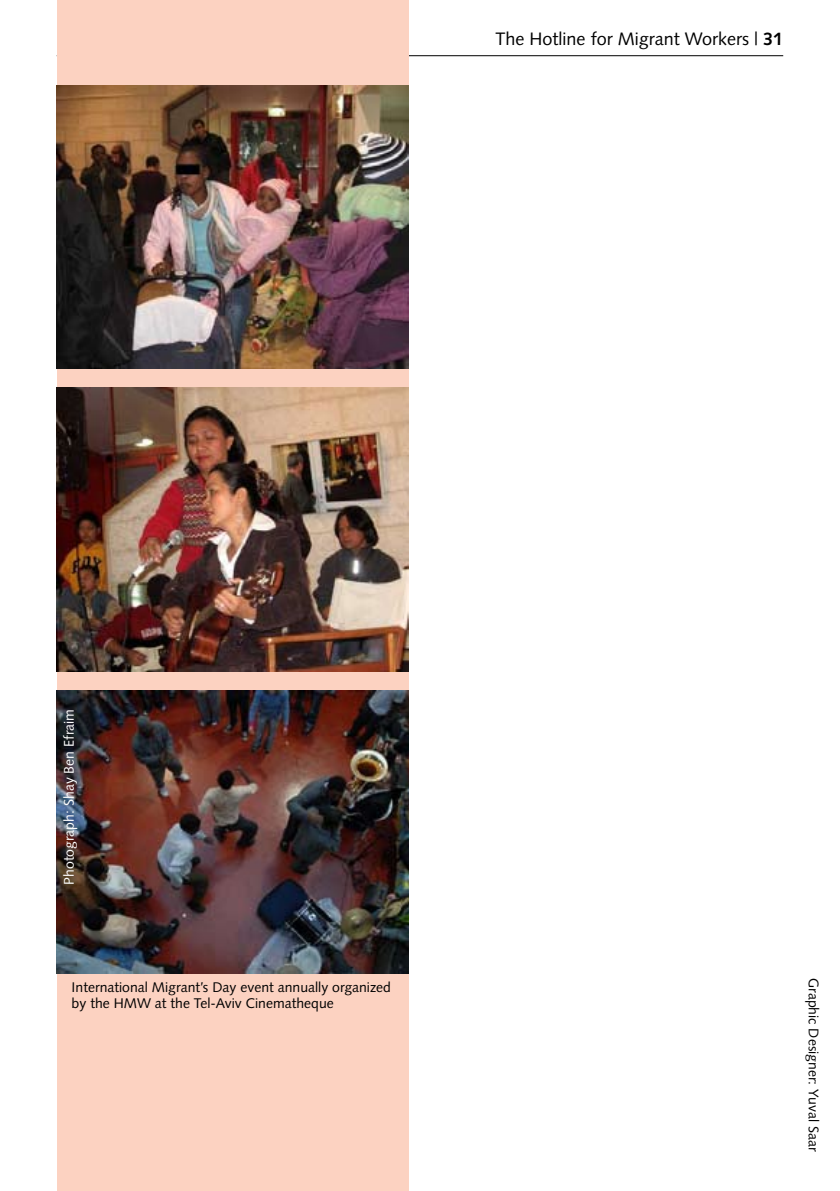
<style>
.page{position:relative;width:840px;height:1191px;background:#fff}
.page>*{position:absolute;margin:0;border:0;box-sizing:border-box;transform-origin:0 0}
.t1{font:18px "Syntax";color:#000}
.t2{font:14px/16px "Syntax";color:#000}
.t3{font:14px "Syntax";color:#fff}
.s1{font-weight:700}
</style>
<div class="page">
<hr style="left:57px;top:55px;width:725px;height:1px;background:#000">
<div style="left:57px;top:0;width:351px;height:1191px;background:#fcd2c1"></div>
<img style="left:57px;top:85px;width:351px;height:284px">
<img style="left:57px;top:387px;width:351px;height:284px">
<img style="left:57px;top:690px;width:351px;height:283px">
<p class="t1" style="left:495px;top:29px;width:289px">The Hotline for Migrant Workers | <span class="s1">31</span></p>
<p class="t3" style="left:61px;top:885px;width:177px;rotate:-90deg">Photograph: Shay Ben Efraim</p>
<p class="t2" style="left:72px;top:978px;width:321px">International Migrant’s Day event annually organized by the HMW at the Tel-Aviv Cinematheque</p>
<p class="t2" style="left:821px;top:978px;width:175px;rotate:90deg">Graphic Designer: Yuval Saar</p>
</div>
